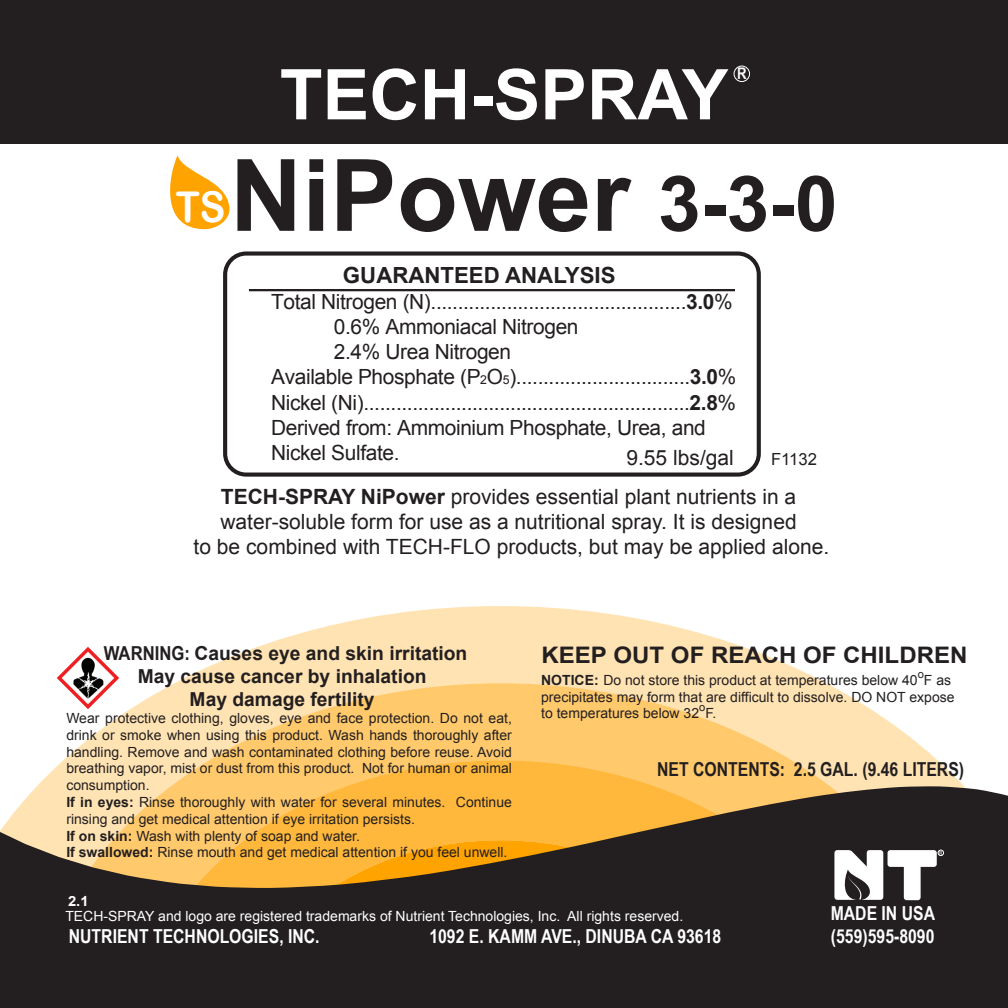
<style>
.page{position:relative;width:1008px;height:1008px;background:#fff}
.page>*{position:absolute;margin:0;border:0;box-sizing:border-box;transform-origin:0 0}
.t1{font:700 99.92px "Arial";color:#231f20}
.t2{font:700 70px "Arial";color:#fff}
.t3{font:42.35px "Arial Rounded MT Bold";color:#fff;scale:.9 1}
.t4{font:700 22.75px "Arial";color:#231f20;scale:1.06 1}
.t5{font:700 22.22px "Arial";color:#231f20}
.t6{font:21px/25.2px "Arial";color:#231f20;text-align:center}
.t7{font:20.82px "Arial";letter-spacing:-.02em;color:#231f20}
.t8{font:700 19.25px/23.1px "Arial";color:#231f20;text-align:center}
.t9{font:700 19.25px "Arial Narrow";color:#fff}
.t10{font:700 19.25px "Arial Narrow";color:#231f20}
.t11{font:16.62px "Arial";color:#231f20}
.t12{font:700 16.1px "Arial Narrow";color:#fff}
.t13{font:14px/16.8px "Arial";color:#231f20}
.t14{font:14px "Arial";color:#fff}
.t15{font:700 14px "Arial";color:#fff;scale:1.06 1}
.t16{font:11.2px "Arial";color:#231f20}
.t17{font:5.95px "Myriad Pro";color:#fff}
.s1{font-size:77px}
.s2{font-weight:700}
.s3{font-size:12.25px}
.s4{font-family:"Arial Narrow"}
</style>
<div class="page">
<svg style="left:37px;top:606px;width:927px;height:180px"></svg>
<svg style="left:40px;top:683px;width:921px;height:103px;background:#fedca0"></svg>
<svg style="left:144px;top:760px;width:713px;height:26px;background:#ffc767"></svg>
<div style="left:0;top:903px;width:1008px;height:105px;background:#231f20"></div>
<div style="left:0;top:0;width:1008px;height:144px;background:#231f20"></div>
<svg style="left:0;top:786px;width:1008px;height:117px;background:#95743e"></svg>
<div style="left:223px;top:251px;width:538px;height:226px;border:4px solid #231f20;border-radius:21px"></div>
<hr style="left:249px;top:289px;width:486px;height:2px;background:#231f20">
<div style="left:734px;top:66px;width:16px;height:16px;border:1px solid #fff;border-radius:50%"></div>
<svg style="left:170px;top:155px;width:60px;height:74px"></svg>
<svg style="left:834px;top:850px;width:110px;height:50px"></svg>
<img style="left:57px;top:646px;width:63px;height:63px">
<h2 class="t2" style="left:280px;top:49px;width:450px">TECH-SPRAY</h2>
<p class="t12" style="left:737px;top:61px;width:11px">R</p>
<h3 class="t3" style="left:176px;top:182px;width:57px">TS</h3>
<h1 class="t1" style="left:230px;top:130px;width:609px">NiPower <span class="s1">3-3-0</span></h1>
<h3 class="t5" style="left:343px;top:260px;width:274px">GUARANTEED ANALYSIS</h3>
<h3 class="t7" style="left:271px;top:288px;width:463px">Total Nitrogen (N)...............................................<span class="s2">3.0</span>%</h3>
<h3 class="t7" style="left:334px;top:313px;width:246px">0.6% Ammoniacal Nitrogen</h3>
<h3 class="t7" style="left:334px;top:338px;width:179px">2.4% Urea Nitrogen</h3>
<h3 class="t7" style="left:271px;top:363px;width:467px">Available Phosphate (P<span class="s3">2</span>O<span class="s3">5</span>)................................<span class="s2">3.0</span>%</h3>
<h3 class="t7" style="left:271px;top:389px;width:467px">Nickel (Ni)............................................................<span class="s2">2.8</span>%</h3>
<h3 class="t7" style="left:271px;top:414px;width:436px">Derived from: Ammoinium Phosphate, Urea, and</h3>
<h3 class="t7" style="left:271px;top:439px;width:130px">Nickel Sulfate.</h3>
<h3 class="t6" style="left:194px;top:484px;width:637px"><span class="s2">TECH-SPRAY NiPower</span> provides essential plant nutrients in a water-soluble form for use as a nutritional spray. It is designed<br>to be combined with TECH-FLO products, but may be applied alone.</h3>
<h3 class="t6" style="left:626px;top:446px;width:109px">9.55 lbs/gal</h3>
<p class="t11" style="left:771px;top:449px;width:48px">F1132</p>
<h3 class="t8" style="left:104px;top:643px;width:365px"><span class="s4">WARNING:</span> Causes eye and skin irritation</h3>
<h3 class="t4" style="left:541px;top:640px;width:403px">KEEP OUT OF REACH OF CHILDREN</h3>
<h3 class="t8" style="left:138px;top:666px;width:290px">May cause cancer by inhalation<br>May damage fertility</h3>
<p class="t13" style="left:66px;top:710px;width:447px">Wear protective clothing, gloves, eye and face protection. Do not eat, drink or smoke when using this product. Wash hands thoroughly after handling. Remove and wash contaminated clothing before reuse. Avoid breathing vapor, mist or dust from this product. Not for human or animal consumption.<br><span class="s2">If in eyes:</span> Rinse thoroughly with water for several minutes. Continue rinsing and get medical attention if eye irritation persists.<br><span class="s2">If on skin:</span> Wash with plenty of soap and water.<br><span class="s2">If swallowed:</span> Rinse mouth and get medical attention if you feel unwell.</p>
<p class="t16" style="left:918px;top:666px;width:8px">o</p>
<p class="t13" style="left:541px;top:689px;width:415px">precipitates may form that are difficult to dissolve. DO NOT expose to temperatures below 32 F.</p>
<p class="t13" style="left:541px;top:672px;width:411px"><span class="s2">NOTICE:</span> Do not store this product at temperatures below 40 F as</p>
<p class="t16" style="left:699px;top:700px;width:8px">o</p>
<h3 class="t10" style="left:657px;top:755px;width:308px">NET CONTENTS: 2.5 GAL. (9.46 LITERS)</h3>
<p class="t17" style="left:939px;top:849px;width:5px">R</p>
<p class="t15" style="left:68px;top:892px;width:21px">2.1</p>
<p class="t14" style="left:65px;top:907px;width:619px">TECH-SPRAY and logo are registered trademarks of Nutrient Technologies, Inc. All rights reserved.</p>
<h3 class="t9" style="left:831px;top:898px;width:106px">MADE IN USA</h3>
<h3 class="t9" style="left:69px;top:921px;width:252px">NUTRIENT TECHNOLOGIES, INC.</h3>
<h3 class="t9" style="left:429px;top:921px;width:293px">1092 E. KAMM AVE., DINUBA CA 93618</h3>
<h3 class="t9" style="left:831px;top:921px;width:105px">(559)595-8090</h3>
</div>
